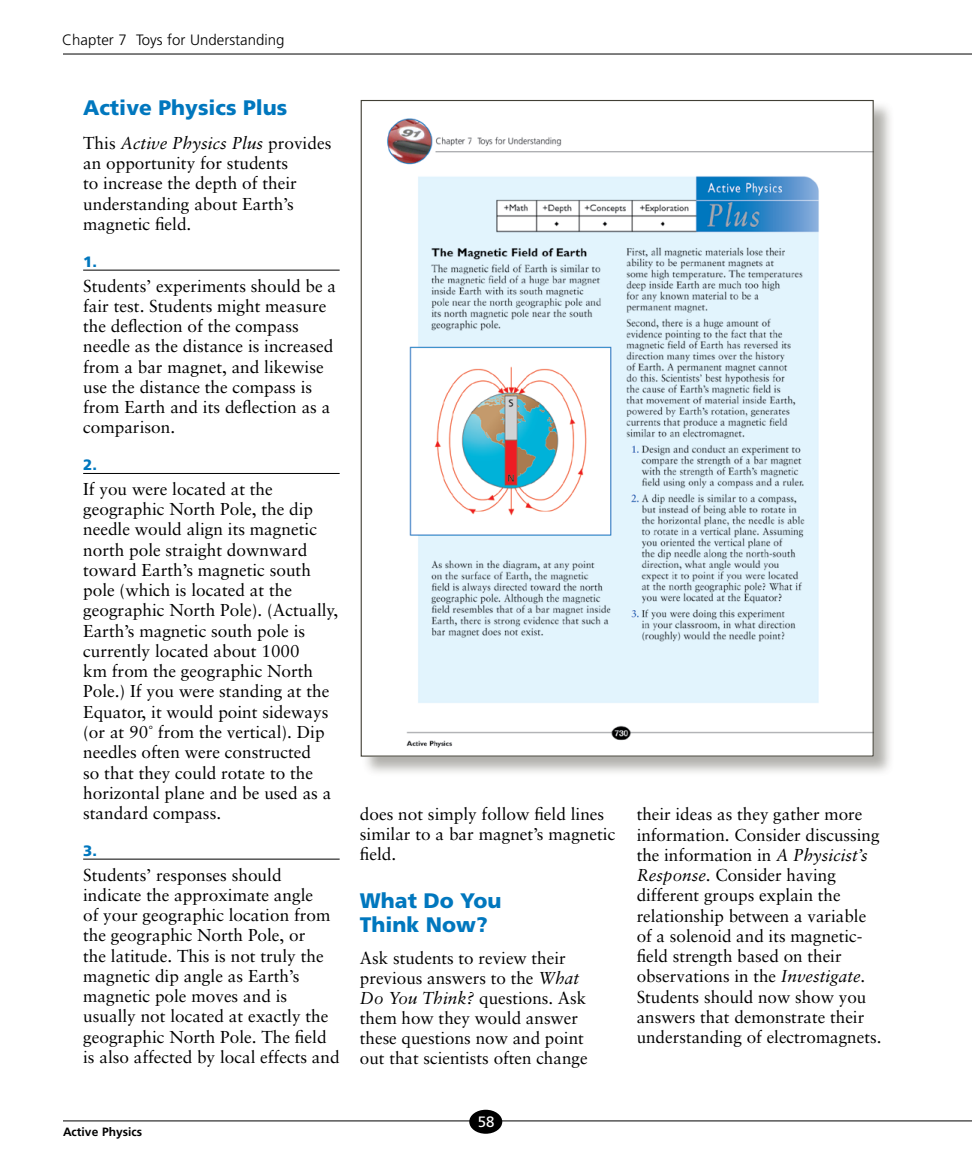
<style>
.page{position:relative;width:972px;height:1175px;background:#fff}
.page>*{position:absolute;margin:0;border:0;box-sizing:border-box;transform-origin:0 0}
.t1{font:900 21px/24px "Frutiger";color:#0077be}
.t2{font:17.25px/20.2px "Sabon";color:#000}
.t3{font:300 15px "Frutiger";color:#000}
.t4{font:900 15px "Frutiger";color:#0077be}
.t5{font:15px "Frutiger";color:#fff}
.t6{font:700 12px "Frutiger";color:#000}
.s1{font-style:italic}
</style>
<div class="page">
<hr style="left:63px;top:54px;width:909px;height:1px;background:#000">
<hr style="left:63px;top:1120px;width:909px;height:1px;background:#000">
<div style="left:469px;top:1109px;width:33px;height:24px;background:#000;border-radius:50%"></div>
<div style="left:361px;top:100px;width:533px;height:676px;background:#413f35;opacity:.41"></div>
<img style="left:363px;top:102px;width:509px;height:652px">
<hr style="left:83px;top:270px;width:257px;height:1px;background:#000">
<hr style="left:83px;top:473px;width:257px;height:1px;background:#000">
<hr style="left:83px;top:858px;width:257px;height:1px;background:#000">
<p class="t3" style="left:62px;top:31px;width:224px">Chapter 7 Toys for Understanding</p>
<p class="t1" style="left:83px;top:95px;width:206px">Active Physics Plus</p>
<p class="t2" style="left:83px;top:133px;width:250px">This <span class="s1">Active Physics Plus</span> provides an opportunity for students<br>to increase the depth of their understanding about Earth’s magnetic field.</p>
<p class="t4" style="left:83px;top:252px;width:15px">1.</p>
<p class="t2" style="left:83px;top:275px;width:255px">Students’ experiments should be a fair test. Students might measure the deflection of the compass needle as the distance is increased from a bar magnet, and likewise use the distance the compass is from Earth and its deflection as a comparison.</p>
<p class="t4" style="left:83px;top:456px;width:15px">2.</p>
<p class="t2" style="left:83px;top:478px;width:257px">If you were located at the geographic North Pole, the dip needle would align its magnetic north pole straight downward toward Earth’s magnetic south pole (which is located at the geographic North Pole). (Actually,<br>Earth’s magnetic south pole is currently located about 1000<br>km from the geographic North<br>Pole.) If you were standing at the<br>Equator, it would point sideways (or at 90˚ from the vertical). Dip needles often were constructed<br>so that they could rotate to the horizontal plane and be used as a standard compass.</p>
<p class="t4" style="left:83px;top:841px;width:15px">3.</p>
<p class="t2" style="left:83px;top:864px;width:258px">Students’ responses should indicate the approximate angle<br>of your geographic location from the geographic North Pole, or<br>the latitude. This is not truly the magnetic dip angle as Earth’s magnetic pole moves and is usually not located at exactly the geographic North Pole. The field is also affected by local effects and</p>
<p class="t6" style="left:63px;top:1124px;width:81px">Active Physics</p>
<p class="t2" style="left:360px;top:804px;width:257px">does not simply follow field lines similar to a bar magnet’s magnetic field.</p>
<p class="t1" style="left:360px;top:888px;width:143px">What Do You<br>Think Now?</p>
<p class="t2" style="left:360px;top:948px;width:229px">Ask students to review their previous answers to the <span class="s1">What<br>Do You Think?</span> questions. Ask them how they would answer these questions now and point out that scientists often change</p>
<p class="t5" style="left:478px;top:1112px;width:18px">58</p>
<p class="t2" style="left:637px;top:804px;width:246px">their ideas as they gather more information. Consider discussing the information in <span class="s1">A Physicist’s<br>Response</span>. Consider having different groups explain the relationship between a variable of a solenoid and its magnetic&shy;field strength based on their observations in the <span class="s1">Investigate</span>.<br>Students should now show you answers that demonstrate their understanding of electromagnets.</p>
</div>
